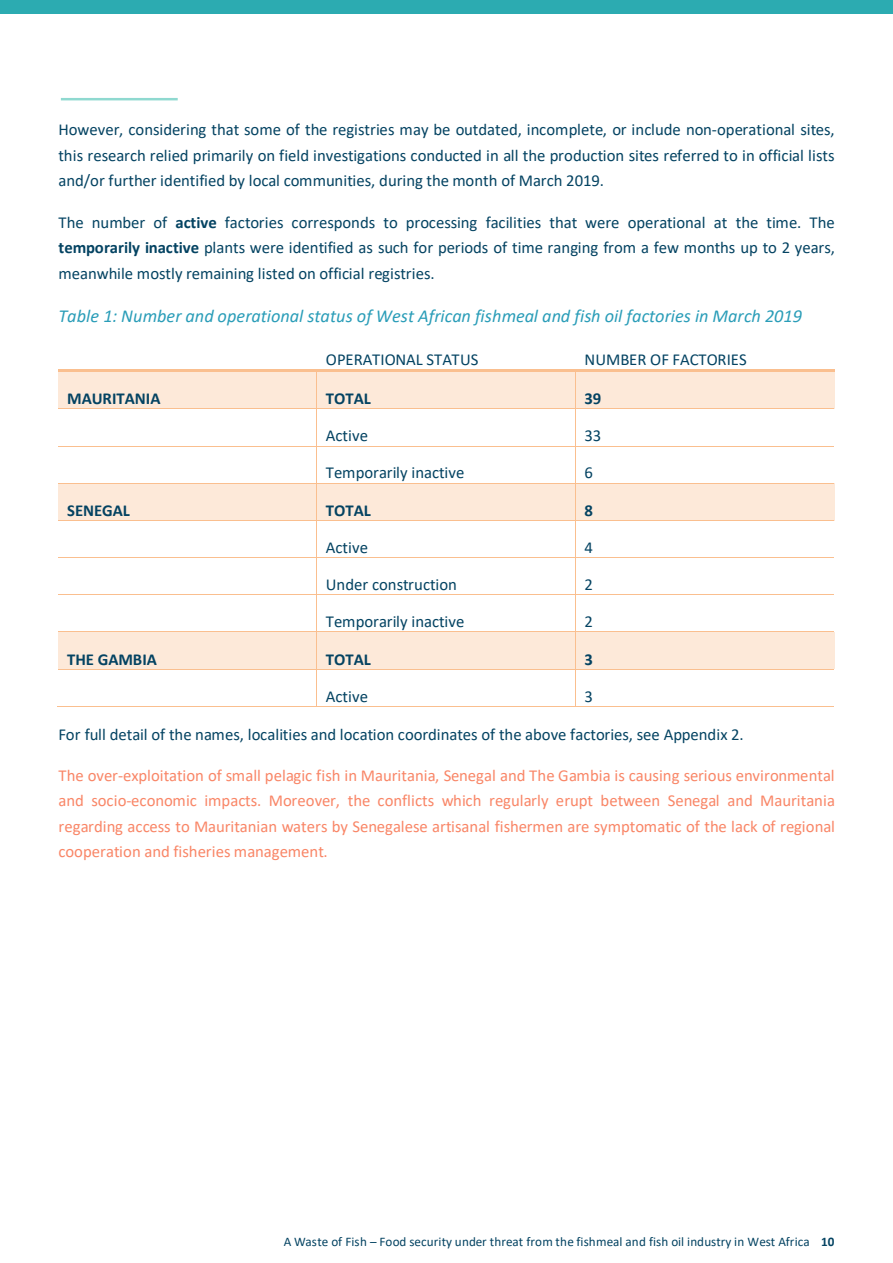
<style>
.page{position:relative;width:893px;height:1263px;background:#fff}
.page>*{position:absolute;margin:0;border:0;box-sizing:border-box;transform-origin:0 0}
.t1{font:italic 18.3px "Calibri";color:#2a9db8}
.t2{font:16.65px/25.3px "Calibri";color:#044362;text-align:justify}
.t3{font:16.65px/25.2px "Calibri";color:#f98667;text-align:justify}
.t4{font:700 16.65px "Calibri";letter-spacing:-.005em;color:#044362}
.t5{font:13.2px "Calibri";letter-spacing:.005em;color:#044362}
.s1{font-weight:700}
</style>
<div class="page">
<div style="left:0;top:0;width:893px;height:13px;background:#2cabb1"></div>
<hr style="left:61px;top:98px;width:117px;height:2px;background:#8fd9d0">
<div style="left:58px;top:372px;width:259px;height:36px;background:#fde9d9"></div>
<div style="left:317px;top:372px;width:258px;height:36px;background:#fde9d9"></div>
<div style="left:576px;top:372px;width:258px;height:36px;background:#fde9d9"></div>
<hr style="left:58px;top:369px;width:259px;height:2px;background:#fabf8f">
<hr style="left:319px;top:369px;width:256px;height:2px;background:#fabf8f">
<hr style="left:578px;top:369px;width:256px;height:2px;background:#fabf8f">
<hr style="left:317px;top:371px;width:1px;height:37px;background:#fabf8f">
<hr style="left:575px;top:371px;width:1px;height:37px;background:#fabf8f">
<hr style="left:58px;top:408px;width:259px;height:1px;background:#fabf8f">
<hr style="left:317px;top:408px;width:258px;height:1px;background:#fabf8f">
<hr style="left:575px;top:408px;width:259px;height:1px;background:#fabf8f">
<hr style="left:317px;top:409px;width:1px;height:37px;background:#fabf8f">
<hr style="left:575px;top:409px;width:1px;height:37px;background:#fabf8f">
<hr style="left:58px;top:446px;width:259px;height:1px;background:#fabf8f">
<hr style="left:317px;top:446px;width:258px;height:1px;background:#fabf8f">
<hr style="left:575px;top:446px;width:259px;height:1px;background:#fabf8f">
<hr style="left:317px;top:446px;width:1px;height:37px;background:#fabf8f">
<hr style="left:575px;top:446px;width:1px;height:37px;background:#fabf8f">
<div style="left:58px;top:483px;width:259px;height:37px;background:#fde9d9"></div>
<div style="left:317px;top:483px;width:258px;height:37px;background:#fde9d9"></div>
<div style="left:576px;top:483px;width:258px;height:37px;background:#fde9d9"></div>
<hr style="left:58px;top:483px;width:259px;height:1px;background:#fabf8f">
<hr style="left:317px;top:483px;width:258px;height:1px;background:#fabf8f">
<hr style="left:575px;top:483px;width:259px;height:1px;background:#fabf8f">
<hr style="left:317px;top:483px;width:1px;height:37px;background:#fabf8f">
<hr style="left:575px;top:483px;width:1px;height:37px;background:#fabf8f">
<hr style="left:58px;top:520px;width:259px;height:1px;background:#fabf8f">
<hr style="left:317px;top:520px;width:258px;height:1px;background:#fabf8f">
<hr style="left:575px;top:520px;width:259px;height:1px;background:#fabf8f">
<hr style="left:317px;top:521px;width:1px;height:36px;background:#fabf8f">
<hr style="left:575px;top:521px;width:1px;height:36px;background:#fabf8f">
<hr style="left:58px;top:557px;width:259px;height:1px;background:#fabf8f">
<hr style="left:317px;top:557px;width:258px;height:1px;background:#fabf8f">
<hr style="left:575px;top:557px;width:259px;height:1px;background:#fabf8f">
<hr style="left:317px;top:558px;width:1px;height:37px;background:#fabf8f">
<hr style="left:575px;top:558px;width:1px;height:37px;background:#fabf8f">
<hr style="left:58px;top:595px;width:259px;height:1px;background:#fabf8f">
<hr style="left:317px;top:595px;width:258px;height:1px;background:#fabf8f">
<hr style="left:575px;top:595px;width:259px;height:1px;background:#fabf8f">
<hr style="left:317px;top:595px;width:1px;height:37px;background:#fabf8f">
<hr style="left:575px;top:595px;width:1px;height:37px;background:#fabf8f">
<div style="left:58px;top:632px;width:259px;height:37px;background:#fde9d9"></div>
<div style="left:317px;top:632px;width:258px;height:37px;background:#fde9d9"></div>
<div style="left:576px;top:632px;width:258px;height:37px;background:#fde9d9"></div>
<hr style="left:58px;top:632px;width:259px;height:1px;background:#fabf8f">
<hr style="left:317px;top:632px;width:258px;height:1px;background:#fabf8f">
<hr style="left:575px;top:632px;width:259px;height:1px;background:#fabf8f">
<hr style="left:317px;top:632px;width:1px;height:37px;background:#fabf8f">
<hr style="left:575px;top:632px;width:1px;height:37px;background:#fabf8f">
<hr style="left:58px;top:669px;width:259px;height:1px;background:#fabf8f">
<hr style="left:317px;top:669px;width:258px;height:1px;background:#fabf8f">
<hr style="left:575px;top:669px;width:259px;height:1px;background:#fabf8f">
<hr style="left:57px;top:706px;width:260px;height:1px;background:#fabf8f">
<hr style="left:317px;top:669px;width:1px;height:37px;background:#fabf8f">
<hr style="left:317px;top:706px;width:258px;height:1px;background:#fabf8f">
<hr style="left:575px;top:669px;width:1px;height:37px;background:#fabf8f">
<hr style="left:575px;top:706px;width:259px;height:1px;background:#fabf8f">
<p class="t2" style="left:58px;top:117px;width:778px">However, considering that some of the registries may be outdated, incomplete, or include non-operational sites, this research relied primarily on field investigations conducted in all the production sites referred to in official lists and/or further identified by local communities, during the month of March 2019.</p>
<p class="t2" style="left:58px;top:209px;width:778px">The number of <span class="s1">active</span> factories corresponds to processing facilities that were operational at the time. The <span class="s1">temporarily inactive</span> plants were identified as such for periods of time ranging from a few months up to 2 years, meanwhile mostly remaining listed on official registries.</p>
<p class="t1" style="left:58px;top:303px;width:745px">Table 1: Number and operational status of West African fishmeal and fish oil factories in March 2019</p>
<p class="t2" style="left:326px;top:346px;width:154px">OPERATIONAL STATUS</p>
<p class="t2" style="left:585px;top:346px;width:164px">NUMBER OF FACTORIES</p>
<p class="t4" style="left:67px;top:387px;width:95px">MAURITANIA</p>
<p class="t4" style="left:326px;top:387px;width:46px">TOTAL</p>
<p class="t4" style="left:585px;top:387px;width:18px">39</p>
<p class="t2" style="left:326px;top:423px;width:44px">Active</p>
<p class="t2" style="left:585px;top:423px;width:18px">33</p>
<p class="t2" style="left:326px;top:460px;width:140px">Temporarily inactive</p>
<p class="t2" style="left:585px;top:460px;width:10px">6</p>
<p class="t4" style="left:67px;top:499px;width:64px">SENEGAL</p>
<p class="t4" style="left:326px;top:499px;width:46px">TOTAL</p>
<p class="t4" style="left:585px;top:499px;width:10px">8</p>
<p class="t2" style="left:326px;top:534px;width:44px">Active</p>
<p class="t2" style="left:585px;top:534px;width:10px">4</p>
<p class="t2" style="left:326px;top:572px;width:132px">Under construction</p>
<p class="t2" style="left:585px;top:572px;width:10px">2</p>
<p class="t2" style="left:326px;top:609px;width:140px">Temporarily inactive</p>
<p class="t2" style="left:585px;top:609px;width:10px">2</p>
<p class="t4" style="left:67px;top:647px;width:91px">THE GAMBIA</p>
<p class="t4" style="left:326px;top:647px;width:46px">TOTAL</p>
<p class="t4" style="left:585px;top:647px;width:10px">3</p>
<p class="t2" style="left:326px;top:683px;width:44px">Active</p>
<p class="t2" style="left:585px;top:683px;width:10px">3</p>
<p class="t2" style="left:58px;top:721px;width:687px">For full detail of the names, localities and location coordinates of the above factories, see Appendix 2.</p>
<p class="t3" style="left:58px;top:763px;width:778px">The over-exploitation of small pelagic fish in Mauritania, Senegal and The Gambia is causing serious environmental and socio-economic impacts. Moreover, the conflicts which regularly erupt between Senegal and Mauritania regarding access to Mauritanian waters by Senegalese artisanal fishermen are symptomatic of the lack of regional cooperation and fisheries management.</p>
<p class="t5" style="left:284px;top:1233px;width:552px">A Waste of Fish – Food security under threat from the fishmeal and fish oil industry in West Africa <span class="s1">10</span></p>
</div>
